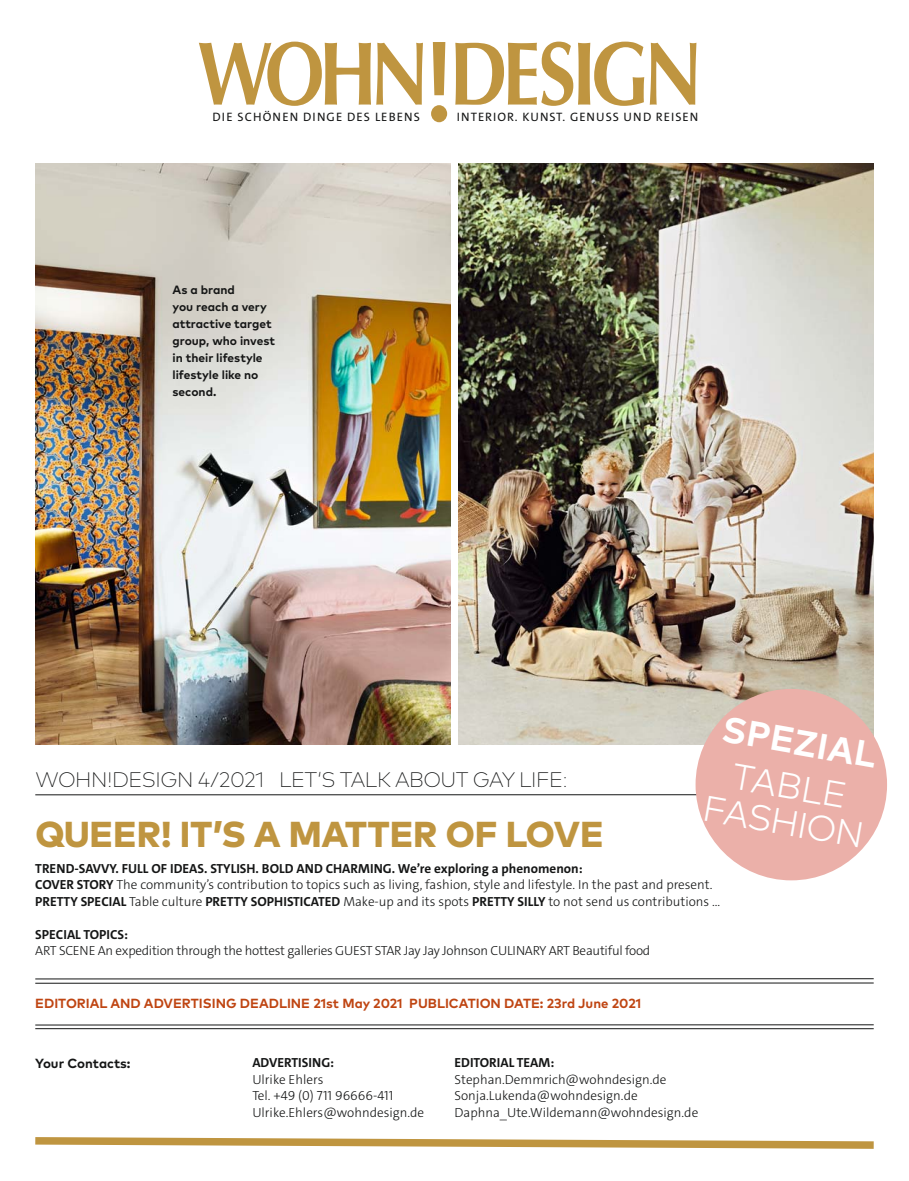
<style>
.page{position:relative;width:909px;height:1181px;background:#fff}
.page>*{position:absolute;margin:0;border:0;box-sizing:border-box;transform-origin:0 0}
.t1{font:700 90.15px "Optima";letter-spacing:-.075em;color:#bf9540;scale:.83 1}
.t2{font:800 36px "Mark Pro";color:#bf9540}
.t3{font:300 36px/36px "Mark Pro";color:#fff;text-align:center}
.t4{font:700 36px "Mark Pro";color:#fff}
.t5{font:300 expanded 21px "Mark Pro";letter-spacing:-.02em;color:#151616}
.t6{font:300 13.2px/16.5px "The Sans C4 s";color:#151616}
.t7{font:300 13.2px "The Sans C4 s";letter-spacing:-.02em;color:#151616}
.t8{font:700 13.2px "Mark Pro";color:#bf4512}
.t9{font:700 13.2px "The Sans C4 s";color:#151616}
.t10{font:700 13.2px "Mark Pro";color:#151616}
.t11{font:12.15px "The Sans C4 s";letter-spacing:.09em;color:#151616}
.t12{font:700 12px/17px "Mark Pro";color:#151616}
.s1{font-family:"Mark Pro";font-weight:500;font-stretch:condensed;font-size:112.95px}
.s2{font-weight:700}
</style>
<div class="page">
<img style="left:35px;top:164px;width:415px;height:580px">
<img style="left:458px;top:164px;width:415px;height:580px">
<hr style="left:35px;top:794px;width:838px;height:1px;background:#151616">
<svg style="left:35px;top:1137px;width:839px;height:12px"></svg>
<div style="left:695px;top:689px;width:191px;height:191px;background:#ebb0a9;border-radius:50%"></div>
<hr style="left:35px;top:978px;width:838px;height:1px;background:#151616">
<hr style="left:35px;top:982px;width:838px;height:1px;background:#151616">
<hr style="left:35px;top:1024px;width:838px;height:1px;background:#151616">
<hr style="left:35px;top:1028px;width:838px;height:1px;background:#151616">
<h1 class="t1" style="left:197px;top:21px;width:609px">WOHN<span class="s1">!</span>DESIGN</h1>
<p class="t11" style="left:212px;top:109px;width:209px">DIE SCHÖNEN DINGE DES LEBENS</p>
<p class="t11" style="left:456px;top:109px;width:243px">INTERIOR. KUNST. GENUSS UND REISEN</p>
<p class="t12" style="left:172px;top:282px;width:104px">As a brand<br>you reach a very attractive target group, who invest in their lifestyle lifestyle like no second.</p>
<h3 class="t5" style="left:35px;top:767px;width:534px">WOHN!DESIGN 4/2021 LET‘S TALK ABOUT GAY LIFE:</h3>
<h2 class="t2" style="left:35px;top:813px;width:569px">QUEER! IT’S A MATTER OF LOVE</h2>
<h2 class="t4" style="left:724px;top:715px;width:157px;rotate:10deg">SPEZIAL</h2>
<h2 class="t3" style="left:712px;top:754px;width:164px;rotate:10deg">TABLE<br>FASHION</h2>
<p class="t6" style="left:35px;top:861px;width:686px"><span class="s2">TREND-SAVVY. FULL OF IDEAS. STYLISH. BOLD AND CHARMING. We’re exploring a phenomenon:<br>COVER STORY</span> The community’s contribution to topics such as living, fashion, style and lifestyle. In the past and present.<br><span class="s2">PRETTY SPECIAL</span> Table culture <span class="s2">PRETTY SOPHISTICATED</span> Make-up and its spots <span class="s2">PRETTY SILLY</span> to not send us contributions …</p>
<p class="t9" style="left:35px;top:926px;width:94px">SPECIAL TOPICS:</p>
<p class="t7" style="left:35px;top:945px;width:616px">ART SCENE An expedition through the hottest galleries GUEST STAR Jay Jay Johnson CULINARY ART Beautiful food</p>
<p class="t8" style="left:35px;top:998px;width:607px">EDITORIAL AND ADVERTISING DEADLINE 21st May 2021 PUBLICATION DATE: 23rd June 2021</p>
<p class="t10" style="left:35px;top:1058px;width:97px">Your Contacts:</p>
<p class="t9" style="left:252px;top:1054px;width:83px">ADVERTISING:</p>
<p class="t6" style="left:252px;top:1072px;width:173px">Ulrike Ehlers<br>Tel. +49 (0) 711 96666-411<br>Ulrike.Ehlers@wohndesign.de</p>
<p class="t9" style="left:454px;top:1054px;width:101px">EDITORIAL TEAM:</p>
<p class="t6" style="left:454px;top:1072px;width:245px">Stephan.Demmrich@wohndesign.de<br>Sonja.Lukenda@wohndesign.de<br>Daphna_Ute.Wildemann@wohndesign.de</p>
</div>
